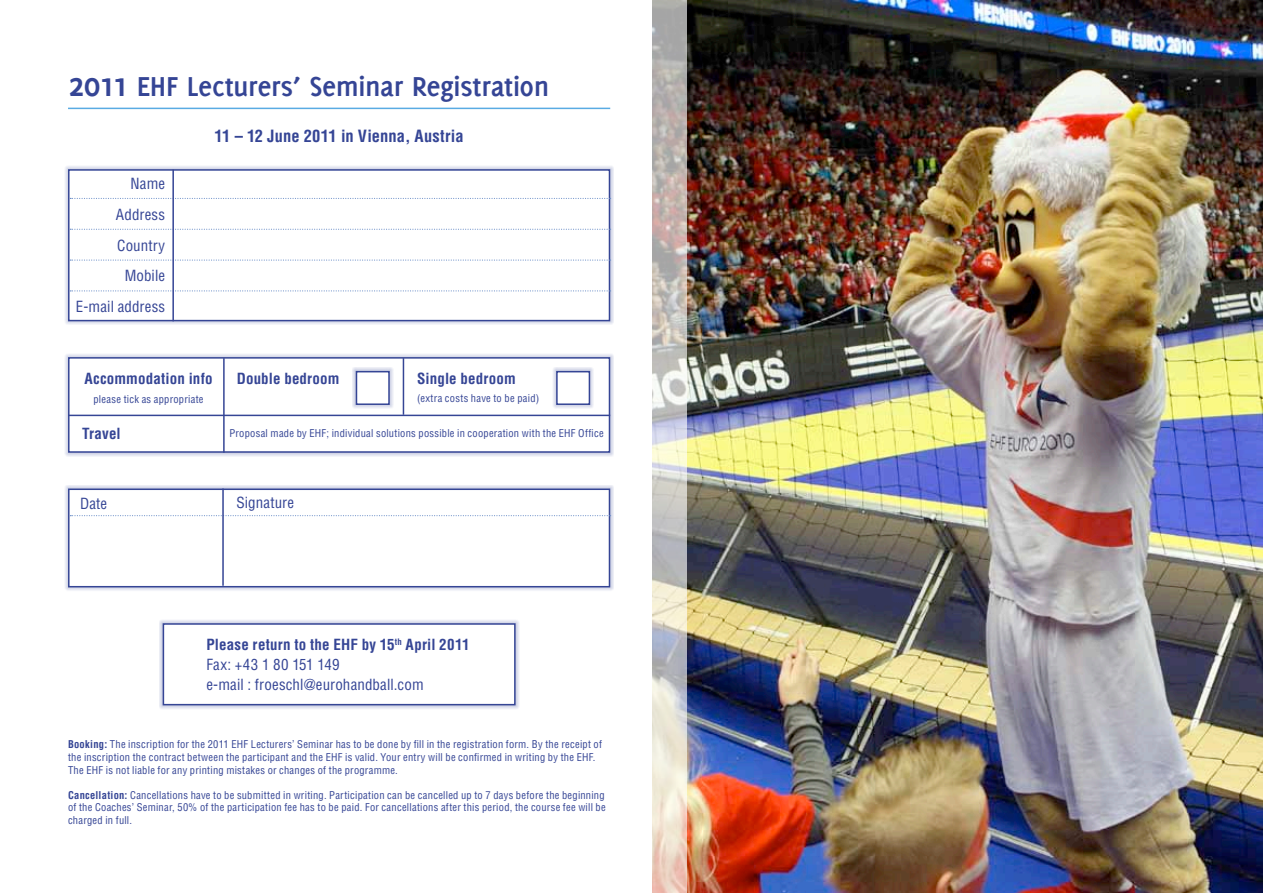
<style>
.page{position:relative;width:1263px;height:893px;background:#fff}
.page>*{position:absolute;margin:0;border:0;box-sizing:border-box;transform-origin:0 0}
.t1{font:700 30px "Delicious";letter-spacing:-.015em;color:#354595}
.t2{font:700 condensed 16.5px "Helvetica";letter-spacing:.005em;color:#354595}
.t3{font:condensed 15px/30.8px "Helvetica";letter-spacing:.01em;color:#354595;text-align:right}
.t4{font:700 condensed 15px "Helvetica";letter-spacing:.01em;color:#354595}
.t5{font:condensed 10.5px/12.6px "Helvetica";letter-spacing:.025em;color:#354595}
.s1{font-size:36px}
.s2{font-weight:700}
</style>
<div class="page">
<img style="left:687px;top:0;width:576px;height:893px">
<svg style="left:653px;top:0;width:34px;height:893px;background:#cdc7c1"></svg>
<hr style="left:68px;top:108px;width:542px;height:1px;background:#59abe3">
<div style="left:64px;top:165px;width:550px;height:160px;background:#354595;opacity:.5"></div>
<div style="left:68px;top:169px;width:542px;height:152px;background:#fff;border:2px solid #354595"></div>
<svg style="left:70px;top:198px;width:541px;height:1px"></svg>
<svg style="left:70px;top:260px;width:541px;height:1px"></svg>
<svg style="left:70px;top:229px;width:541px;height:1px"></svg>
<svg style="left:70px;top:290px;width:541px;height:1px"></svg>
<hr style="left:172px;top:170px;width:2px;height:151px;background:#354595">
<div style="left:64px;top:485px;width:550px;height:107px;background:#354595;opacity:.5"></div>
<div style="left:68px;top:488px;width:542px;height:99px;background:#fff;border:2px solid #354595"></div>
<svg style="left:70px;top:515px;width:541px;height:1px"></svg>
<hr style="left:222px;top:488px;width:2px;height:98px;background:#354595">
<div style="left:159px;top:619px;width:361px;height:91px;background:#354595;opacity:.5"></div>
<div style="left:163px;top:623px;width:353px;height:82px;background:#fff;border:2px solid #354595"></div>
<div style="left:64px;top:353px;width:550px;height:103px;background:#354595;opacity:.5"></div>
<div style="left:68px;top:357px;width:542px;height:96px;background:#fff;border:2px solid #354595"></div>
<div style="left:352px;top:367px;width:41px;height:42px;background:#354595;opacity:.5"></div>
<div style="left:356px;top:371px;width:34px;height:34px;background:#fff;border:2px solid #354595"></div>
<div style="left:552px;top:367px;width:42px;height:42px;background:#354595;opacity:.5"></div>
<div style="left:556px;top:371px;width:34px;height:34px;background:#fff;border:2px solid #354595"></div>
<hr style="left:68px;top:415px;width:542px;height:1px;background:#354595">
<hr style="left:223px;top:358px;width:2px;height:95px;background:#354595">
<hr style="left:403px;top:358px;width:1px;height:57px;background:#354595">
<h1 class="t1" style="left:68px;top:69px;width:483px"><span class="s1">2011</span> EHF Lecturers’ Seminar Registration</h1>
<h2 class="t2" style="left:215px;top:126px;width:251px">11 – 12 June 2011 in Vienna, Austria</h2>
<h3 class="t3" style="left:76px;top:168px;width:91px">Name<br>Address<br>Country<br>Mobile<br>E-mail address</h3>
<h3 class="t4" style="left:84px;top:370px;width:130px">Accommodation info</h3>
<p class="t5" style="left:93px;top:393px;width:112px">please tick as appropriate</p>
<h3 class="t4" style="left:237px;top:369px;width:104px">Double bedroom</h3>
<h3 class="t4" style="left:417px;top:369px;width:100px">Single bedroom</h3>
<p class="t5" style="left:417px;top:392px;width:124px">(extra costs have to be paid)</p>
<h3 class="t4" style="left:82px;top:425px;width:40px">Travel</h3>
<p class="t5" style="left:229px;top:427px;width:376px">Proposal made by EHF; individual solutions possible in cooperation with the EHF Office</p>
<h3 class="t3" style="left:80px;top:488px;width:29px">Date</h3>
<h3 class="t3" style="left:236px;top:487px;width:59px">Signature</h3>
<h3 class="t3" style="left:206px;top:634px;width:265px;line-height:20.1px;text-align:left"><span class="s2">Please return to the EHF by 15</span><sup>th</sup> <span class="s2">April 2011<br></span>Fax: +43 1 80 151 149<br>e-mail : froeschl@eurohandball.com</h3>
<p class="t5" style="left:68px;top:738px;width:535px"><span class="s2">Booking:</span> The inscription for the 2011 EHF Lecturers’ Seminar has to be done by fill in the registration form. By the receipt of the inscription the contract between the participant and the EHF is valid. Your entry will be confirmed in writing by the EHF.<br>The EHF is not liable for any printing mistakes or changes of the programme.</p>
<p class="t5" style="left:68px;top:788px;width:539px;text-align:justify"><span class="s2">Cancellation:</span> Cancellations have to be submitted in writing. Participation can be cancelled up to 7 days before the beginning of the Coaches’ Seminar, 50% of the participation fee has to be paid. For cancellations after this period, the course fee will be charged in full.</p>
</div>
